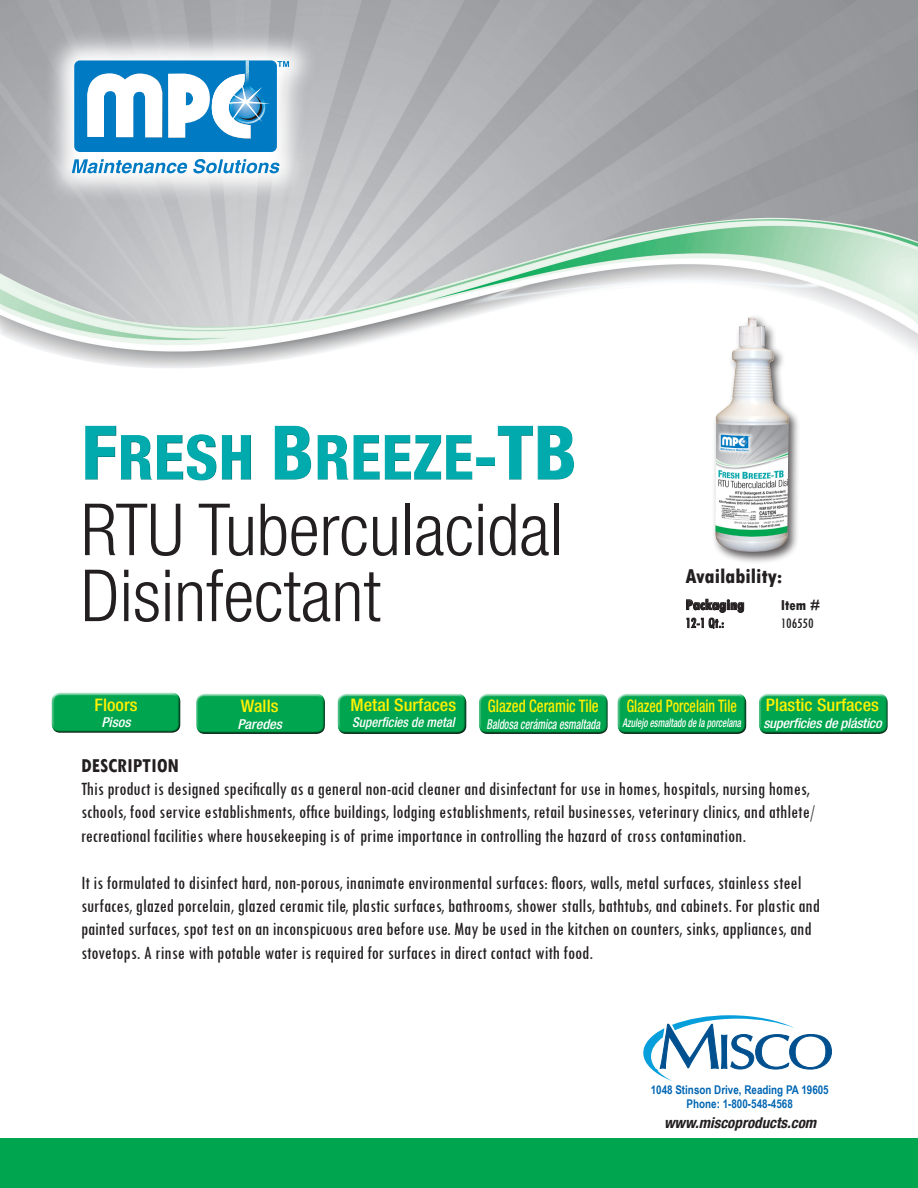
<style>
.page{position:relative;width:918px;height:1188px;background:#fff}
.page>*{position:absolute;margin:0;border:0;box-sizing:border-box;transform-origin:0 0}
.t1{font:300 condensed 72px "Helvetica Neue";color:#231f20}
.t2{font:800 condensed 62.55px "Helvetica Neue";color:#00aaad}
.t3{font:800 condensed 21px "Tw Cen";color:#231f20}
.t4{font:700 condensed 21px "Tw Cen";color:#231f20}
.t5{font:condensed 19.5px/23.4px "Tw Cen";color:#231f20}
.t6{font:500 condensed 17.4px "Helvetica Neue";color:#fff101;scale:1.05 1}
.t7{font:500 condensed 17.4px "Helvetica Neue";color:#fff101;scale:.8 1}
.t8{font:500 condensed 17.4px "Helvetica Neue";color:#fff101;scale:.85 1}
.t9{font:italic 700 condensed 15px "Helvetica Neue";color:#231f20}
.t10{font:800 condensed 15px "Tw Cen";color:#231f20}
.t11{font:condensed 15px "Tw Cen";color:#231f20}
.t12{font:italic 500 condensed 13.65px "Helvetica Neue";color:#fff;scale:.75 1}
.t13{font:italic 500 condensed 13.65px "Helvetica Neue";letter-spacing:-.02em;color:#fff;scale:1.05 1}
.t14{font:italic 500 condensed 13.65px "Helvetica Neue";color:#fff;scale:.95 1}
.t15{font:italic 500 condensed 13.65px "Helvetica Neue";color:#fff;scale:1.05 1}
.t16{font:700 12px "Arial Narrow";color:#0166b3}
.t17{font:italic 500 condensed 12px "Helvetica Neue";color:#fff;scale:.75 1}
.s1{font-size:75.75px}
</style>
<div class="page">
<div style="left:711px;top:313px;width:90px;height:251px;background:#231f20;opacity:.75"></div>
<img style="left:714px;top:370px;width:78px;height:183px">
<img style="left:0;top:0;width:918px;height:218px">
<svg style="left:643px;top:1015px;width:189px;height:66px"></svg>
<img style="left:0;top:218px;width:918px;height:152px">
<svg style="left:686px;top:599px;width:58px;height:13px"></svg>
<svg style="left:687px;top:618px;width:37px;height:11px"></svg>
<svg style="left:42px;top:30px;width:277px;height:173px"></svg>
<div style="left:74px;top:60px;width:203px;height:92px;background:#007bc3;border-radius:6px"></div>
<svg style="left:277px;top:61px;width:12px;height:6px"></svg>
<svg style="left:72px;top:159px;width:208px;height:14px"></svg>
<svg style="left:87px;top:61px;width:183px;height:77px"></svg>
<div style="left:0;top:1138px;width:918px;height:50px;background:#00a54f"></div>
<svg style="left:762px;top:694px;width:123px;height:2px"></svg>
<svg style="left:759px;top:696px;width:129px;height:38px;background:#04a04f"></svg>
<svg style="left:620px;top:694px;width:124px;height:2px"></svg>
<svg style="left:617px;top:696px;width:130px;height:38px;background:#07a050"></svg>
<svg style="left:482px;top:694px;width:123px;height:2px"></svg>
<svg style="left:479px;top:696px;width:129px;height:38px;background:#04a04f"></svg>
<svg style="left:341px;top:694px;width:123px;height:2px"></svg>
<svg style="left:337px;top:696px;width:130px;height:38px;background:#07a050"></svg>
<svg style="left:199px;top:694px;width:123px;height:2px"></svg>
<svg style="left:196px;top:696px;width:129px;height:38px;background:#049f4e"></svg>
<svg style="left:54px;top:692px;width:124px;height:3px"></svg>
<svg style="left:51px;top:695px;width:130px;height:38px;background:#08a151"></svg>
<h2 class="t2" style="left:81px;top:419px;width:497px"><span class="s1">F</span>RESH <span class="s1">B</span>REEZE-<span class="s1">TB</span></h2>
<p class="t1" style="left:81px;top:488px;width:484px">RTU Tuberculacidal</p>
<p class="t1" style="left:81px;top:554px;width:301px">Disinfectant</p>
<p class="t3" style="left:686px;top:564px;width:99px">Availability:</p>
<p class="t10" style="left:686px;top:596px;width:60px">Packaging</p>
<p class="t11" style="left:686px;top:614px;width:40px">12-1 Qt.:</p>
<p class="t10" style="left:781px;top:596px;width:41px">Item #</p>
<p class="t11" style="left:781px;top:614px;width:34px">106550</p>
<p class="t6" style="left:95px;top:694px;width:42px">Floors</p>
<p class="t15" style="left:101px;top:714px;width:29px">Pisos</p>
<p class="t6" style="left:241px;top:696px;width:37px">Walls</p>
<p class="t15" style="left:237px;top:716px;width:44px">Paredes</p>
<p class="t6" style="left:351px;top:694px;width:102px">Metal Surfaces</p>
<p class="t14" style="left:352px;top:714px;width:109px">Superficies de metal</p>
<p class="t8" style="left:488px;top:696px;width:132px">Glazed Ceramic Tile</p>
<p class="t12" style="left:487px;top:716px;width:153px">Baldosa cerámica esmaltada</p>
<p class="t7" style="left:627px;top:696px;width:139px">Glazed Porcelain Tile</p>
<p class="t17" style="left:623px;top:715px;width:159px">Azulejo esmaltado de la porcelana</p>
<p class="t6" style="left:766px;top:695px;width:109px">Plastic Surfaces</p>
<p class="t13" style="left:763px;top:715px;width:114px">superficies de plástico</p>
<p class="t4" style="left:81px;top:752px;width:100px">DESCRIPTION</p>
<p class="t5" style="left:81px;top:777px;width:736px">This product is designed specifically as a general non-acid cleaner and disinfectant for use in homes, hospitals, nursing homes, schools, food service establishments, office buildings, lodging establishments, retail businesses, veterinary clinics, and athlete/ recreational facilities where housekeeping is of prime importance in controlling the hazard of cross contamination.</p>
<p class="t5" style="left:81px;top:870px;width:740px">It is formulated to disinfect hard, non-porous, inanimate environmental surfaces: floors, walls, metal surfaces, stainless steel surfaces, glazed porcelain, glazed ceramic tile, plastic surfaces, bathrooms, shower stalls, bathtubs, and cabinets. For plastic and painted surfaces, spot test on an inconspicuous area before use. May be used in the kitchen on counters, sinks, appliances, and stovetops. A rinse with potable water is required for surfaces in direct contact with food.</p>
<p class="t16" style="left:651px;top:1081px;width:180px">1048 Stinson Drive, Reading PA 19605</p>
<p class="t16" style="left:687px;top:1095px;width:108px">Phone: 1-800-548-4568</p>
<p class="t9" style="left:664px;top:1114px;width:154px">www.miscoproducts.com</p>
</div>
